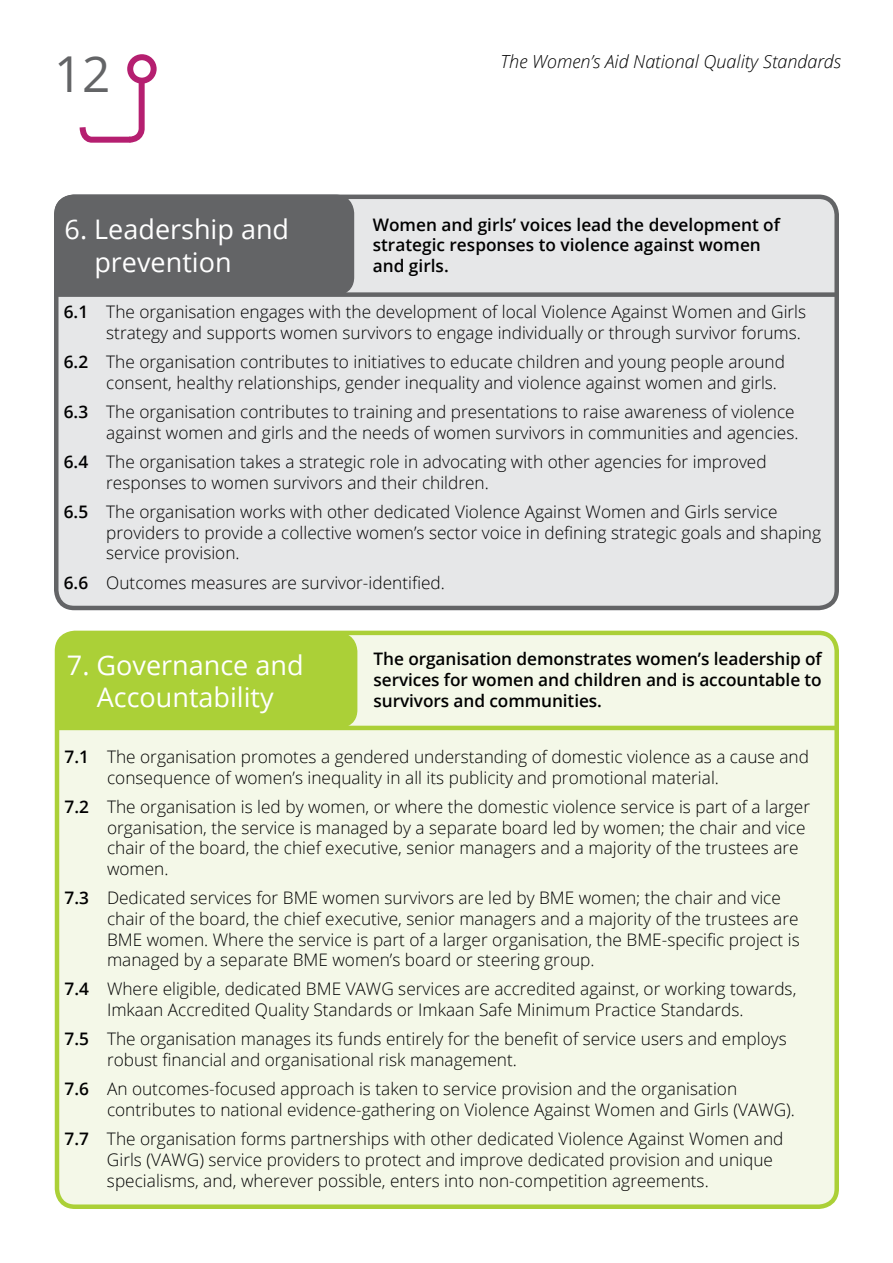
<style>
.page{position:relative;width:893px;height:1263px;background:#fff}
.page>*{position:absolute;margin:0;border:0;box-sizing:border-box;transform-origin:0 0}
.t1{font:49.5px "Open Sans";color:#636466}
.t2{font:27px/32.4px "Open Sans";color:#fff;text-align:center}
.t3{font:italic 300 18px "Open Sans";color:#000}
.t4{font:300 17.25px/20.7px "Open Sans";color:#000}
.t5{font:600 17.25px/20.7px "Open Sans";color:#000;text-align:justify}
.s1{font-weight:600}
</style>
<div class="page">
<div style="left:127px;top:54px;width:30px;height:30px;border:6px solid #b51f70;border-radius:50%"></div>
<svg style="left:79px;top:75px;width:69px;height:68px"></svg>
<div style="left:57px;top:633px;width:780px;height:574px;background:#f4f8e8;border-radius:18px"></div>
<div style="left:55px;top:631px;width:784px;height:578px;border:4px solid #abd037;border-radius:18px"></div>
<div style="left:58px;top:711px;width:24px;height:18px;background:#abd037"></div>
<div style="left:58px;top:633px;width:299px;height:95px;background:#abd037;border-radius:18px"></div>
<div style="left:57px;top:633px;width:300px;height:95px;border:2px solid #abd037;border-radius:18px"></div>
<hr style="left:56px;top:726px;width:781px;height:4px;background:#abd037">
<div style="left:56px;top:197px;width:781px;height:411px;background:#e6e7e8;border-radius:18px"></div>
<div style="left:54px;top:195px;width:785px;height:415px;border:4px solid #636466;border-radius:18px"></div>
<div style="left:55px;top:195px;width:298px;height:100px;background:#636466;border-radius:18px"></div>
<div style="left:55px;top:195px;width:299px;height:101px;border:2px solid #636466;border-radius:18px"></div>
<div style="left:57px;top:280px;width:23px;height:16px;background:#636466"></div>
<div style="left:55px;top:292px;width:783px;height:5px;background:#636466"></div>
<h1 class="t1" style="left:54px;top:40px;width:58px">12</h1>
<p class="t3" style="left:501px;top:49px;width:342px">The Women’s Aid National Quality Standards</p>
<h2 class="t2" style="left:94px;top:213px;width:196px;text-align:left;text-indent:-30px">6. Leadership and prevention</h2>
<p class="t5" style="left:373px;top:214px;width:409px;text-align:left">Women and girls’ voices lead the development of strategic responses to violence against women and girls.</p>
<p class="t4" style="left:106px;top:301px;width:701px;text-indent:-43px"><span class="s1">6.1</span> The organisation engages with the development of local Violence Against Women and Girls strategy and supports women survivors to engage individually or through survivor forums.</p>
<p class="t4" style="left:106px;top:351px;width:680px;text-indent:-43px"><span class="s1">6.2</span> The organisation contributes to initiatives to educate children and young people around consent, healthy relationships, gender inequality and violence against women and girls.</p>
<p class="t4" style="left:64px;top:401px;width:736px;text-align:right"><span class="s1">6.3</span> The organisation contributes to training and presentations to raise awareness of violence against women and girls and the needs of women survivors in communities and agencies.</p>
<p class="t4" style="left:106px;top:451px;width:662px;text-indent:-43px"><span class="s1">6.4</span> The organisation takes a strategic role in advocating with other agencies for improved responses to women survivors and their children.</p>
<p class="t4" style="left:106px;top:501px;width:716px;text-indent:-43px"><span class="s1">6.5</span> The organisation works with other dedicated Violence Against Women and Girls service providers to provide a collective women’s sector voice in defining strategic goals and shaping service provision.</p>
<p class="t4" style="left:64px;top:571px;width:383px"><span class="s1">6.6</span> Outcomes measures are survivor-identified.</p>
<h2 class="t2" style="left:67px;top:648px;width:238px">7. Governance and<br>Accountability</h2>
<p class="t5" style="left:374px;top:648px;width:450px">The organisation demonstrates women’s leadership of services for women and children and is accountable to survivors and communities.</p>
<p class="t4" style="left:107px;top:746px;width:703px;text-indent:-43px"><span class="s1">7.1</span> The organisation promotes a gendered understanding of domestic violence as a cause and consequence of women’s inequality in all its publicity and promotional material.</p>
<p class="t4" style="left:107px;top:796px;width:705px;text-indent:-43px"><span class="s1">7.2</span> The organisation is led by women, or where the domestic violence service is part of a larger organisation, the service is managed by a separate board led by women; the chair and vice chair of the board, the chief executive, senior managers and a majority of the trustees are women.</p>
<p class="t4" style="left:107px;top:887px;width:694px;text-indent:-43px"><span class="s1">7.3</span> Dedicated services for BME women survivors are led by BME women; the chair and vice chair of the board, the chief executive, senior managers and a majority of the trustees are BME women. Where the service is part of a larger organisation, the BME-specific project is managed by a separate BME women’s board or steering group.</p>
<p class="t4" style="left:64px;top:978px;width:733px;text-align:center"><span class="s1">7.4</span> Where eligible, dedicated BME VAWG services are accredited against, or working towards,<br>Imkaan Accredited Quality Standards or Imkaan Safe Minimum Practice Standards.</p>
<p class="t4" style="left:107px;top:1028px;width:681px;text-indent:-43px"><span class="s1">7.5</span> The organisation manages its funds entirely for the benefit of service users and employs robust financial and organisational risk management.</p>
<p class="t4" style="left:107px;top:1078px;width:689px;text-indent:-43px"><span class="s1">7.6</span> An outcomes-focused approach is taken to service provision and the organisation contributes to national evidence-gathering on Violence Against Women and Girls (VAWG).</p>
<p class="t4" style="left:107px;top:1128px;width:678px;text-indent:-43px"><span class="s1">7.7</span> The organisation forms partnerships with other dedicated Violence Against Women and<br>Girls (VAWG) service providers to protect and improve dedicated provision and unique specialisms, and, wherever possible, enters into non-competition agreements.</p>
</div>
